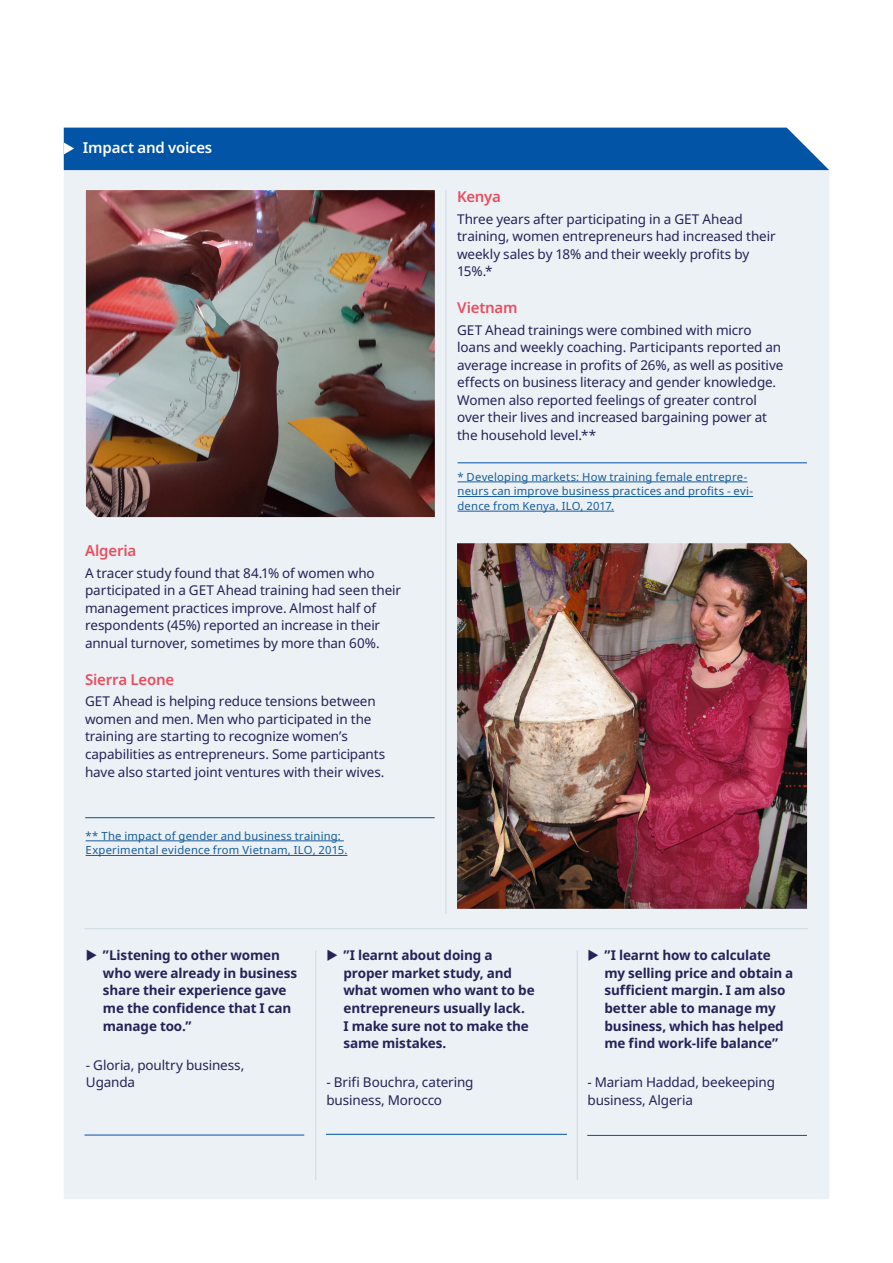
<style>
.page{position:relative;width:893px;height:1263px;background:#fff}
.page>*{position:absolute;margin:0;border:0;box-sizing:border-box;transform-origin:0 0}
.Fact_sheet_A4_-_Sub{font:600 15px "Noto Sans";letter-spacing:-.015em;color:#e94d5f}
.Fact_sheet_A4_-_Sub-2{font:600 15px "Noto Sans";letter-spacing:-.015em;color:#fff}
.Fact_sheet_A4_-_Body{font:13.5px/17.5px "Noto Sans";letter-spacing:-.01em;color:#262259}
.t1{font:700 13.5px/17.5px "Noto Sans";letter-spacing:-.01em;color:#262259}
.Fact_sheet_A4_-_Note{font:11.25px/14.7px "Noto Sans";letter-spacing:.02em;color:#175d9e}
</style>
<div class="page">
<div style="left:64px;top:170px;width:765px;height:1029px;background:#ecf1f5"></div>
<div style="left:64px;top:128px;width:765px;height:42px;background:#0154a6"></div>
<img style="left:86px;top:190px;width:349px;height:327px">
<img style="left:457px;top:543px;width:350px;height:366px">
<hr style="left:326px;top:1134px;width:241px;height:1px;background:#0154a6">
<hr style="left:457px;top:462px;width:350px;height:1px;background:#0154a6">
<hr style="left:85px;top:817px;width:350px;height:1px;background:#0154a6">
<hr style="left:85px;top:1135px;width:219px;height:1px;background:#0154a6">
<hr style="left:587px;top:1135px;width:220px;height:1px;background:#0154a6">
<hr style="left:315px;top:951px;width:1px;height:229px;background:#ccdae4">
<hr style="left:445px;top:190px;width:1px;height:723px;background:#ccdae4">
<hr style="left:85px;top:928px;width:723px;height:1px;background:#ccdae4">
<hr style="left:577px;top:951px;width:1px;height:229px;background:#ccdae4">
<hr style="left:457px;top:482px;width:290px;height:1px;background:#175d9e">
<hr style="left:457px;top:496px;width:296px;height:1px;background:#175d9e">
<hr style="left:457px;top:511px;width:157px;height:1px;background:#175d9e">
<hr style="left:86px;top:840px;width:258px;height:1px;background:#175d9e">
<hr style="left:86px;top:855px;width:261px;height:1px;background:#175d9e">
<svg style="left:87px;top:949px;width:10px;height:12px"></svg>
<svg style="left:328px;top:949px;width:9px;height:12px"></svg>
<svg style="left:589px;top:949px;width:9px;height:12px"></svg>
<p class="Fact_sheet_A4_-_Sub-2" style="left:83px;top:137px;width:131px">Impact and voices</p>
<p class="Fact_sheet_A4_-_Sub" style="left:85px;top:540px;width:53px">Algeria</p>
<p class="Fact_sheet_A4_-_Body" style="left:85px;top:564px;width:317px">A tracer study found that 84.1% of women who participated in a GET Ahead training had seen their management practices improve. Almost half of respondents (45%) reported an increase in their annual turnover, sometimes by more than 60%.</p>
<p class="Fact_sheet_A4_-_Sub" style="left:85px;top:668px;width:91px">Sierra Leone</p>
<p class="Fact_sheet_A4_-_Body" style="left:85px;top:693px;width:302px">GET Ahead is helping reduce tensions between women and men. Men who participated in the training are starting to recognize women’s capabilities as entrepreneurs. Some participants have also started joint ventures with their wives.</p>
<p class="Fact_sheet_A4_-_Note" style="left:86px;top:828px;width:263px">** The impact of gender and business training:<br>Experimental evidence from Vietnam, ILO, 2015.</p>
<p class="Fact_sheet_A4_-_Sub" style="left:457px;top:186px;width:45px">Kenya</p>
<p class="Fact_sheet_A4_-_Body" style="left:457px;top:210px;width:320px">Three years after participating in a GET Ahead training, women entrepreneurs had increased their weekly sales by 18% and their weekly profits by 15%.*</p>
<p class="Fact_sheet_A4_-_Sub" style="left:457px;top:297px;width:62px">Vietnam</p>
<p class="Fact_sheet_A4_-_Body" style="left:457px;top:321px;width:328px">GET Ahead trainings were combined with micro loans and weekly coaching. Participants reported an average increase in profits of 26%, as well as positive effects on business literacy and gender knowledge.<br>Women also reported feelings of greater control over their lives and increased bargaining power at the household level.**</p>
<p class="Fact_sheet_A4_-_Note" style="left:457px;top:470px;width:297px">* Developing markets: How training female entrepre&shy;neurs can improve business practices and profits - evi&shy;dence from Kenya, ILO, 2017.</p>
<p class="t1" style="left:103px;top:947px;width:196px">”Listening to other women who were already in business share their experience gave me the confidence that I can manage too.”</p>
<p class="Fact_sheet_A4_-_Body" style="left:86px;top:1056px;width:160px">- Gloria, poultry business,<br>Uganda</p>
<p class="t1" style="left:343px;top:947px;width:193px">”I learnt about doing a proper market study, and what women who want to be entrepreneurs usually lack.<br>I make sure not to make the same mistakes.</p>
<p class="Fact_sheet_A4_-_Body" style="left:326px;top:1074px;width:149px">- Brifi Bouchra, catering business, Morocco</p>
<p class="t1" style="left:604px;top:947px;width:190px">”I learnt how to calculate my selling price and obtain a sufficient margin. I am also better able to manage my business, which has helped me find work-life balance”</p>
<p class="Fact_sheet_A4_-_Body" style="left:587px;top:1074px;width:189px">- Mariam Haddad, beekeeping business, Algeria</p>
</div>
